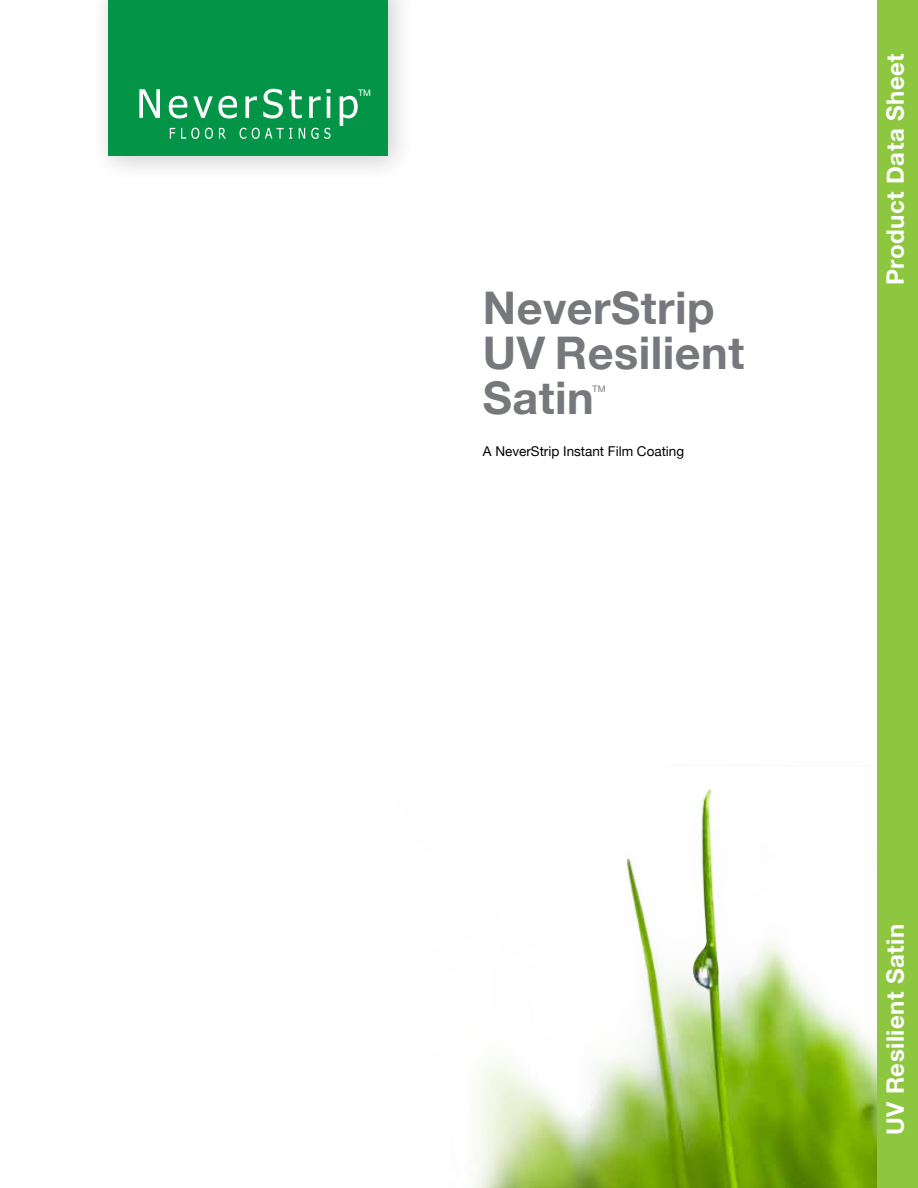
<style>
.page{position:relative;width:918px;height:1188px;background:#fff}
.page>*{position:absolute;margin:0;border:0;box-sizing:border-box;transform-origin:0 0}
.t1{font:700 45px/45px "Helvetica Neue";letter-spacing:.01em;color:#77787b}
.t2{font:700 24px "Helvetica Neue";letter-spacing:.02em;color:#fff}
.t3{font:13.5px "Helvetica Neue";color:#000}
.t4{font:9px "Helvetica Neue";color:#77787b}
.t5{font:9px "Helvetica Neue";color:#fff}
</style>
<div class="page">
<img style="left:474px;top:789px;width:403px;height:399px">
<div style="left:878px;top:0;width:40px;height:1188px;background:#8dc63f"></div>
<div style="left:90px;top:0;width:325px;height:183px;background:#000;opacity:.2"></div>
<div style="left:108px;top:0;width:280px;height:155px;background:#039447"></div>
<svg style="left:139px;top:89px;width:21px;height:29px"></svg>
<svg style="left:169px;top:96px;width:18px;height:22px"></svg>
<svg style="left:193px;top:96px;width:44px;height:22px"></svg>
<svg style="left:245px;top:96px;width:12px;height:22px"></svg>
<svg style="left:263px;top:89px;width:20px;height:30px"></svg>
<svg style="left:289px;top:90px;width:13px;height:28px"></svg>
<svg style="left:309px;top:89px;width:22px;height:29px"></svg>
<hr style="left:327px;top:96px;width:3px;height:22px;background:#fff">
<svg style="left:340px;top:96px;width:18px;height:30px"></svg>
<svg style="left:170px;top:128px;width:5px;height:11px"></svg>
<svg style="left:181px;top:128px;width:18px;height:11px"></svg>
<svg style="left:205px;top:128px;width:8px;height:11px"></svg>
<svg style="left:219px;top:128px;width:7px;height:11px"></svg>
<svg style="left:240px;top:128px;width:6px;height:11px"></svg>
<svg style="left:252px;top:128px;width:40px;height:11px"></svg>
<svg style="left:299px;top:128px;width:6px;height:11px"></svg>
<svg style="left:311px;top:128px;width:19px;height:11px"></svg>
<p class="t5" style="left:358px;top:86px;width:15px">TM</p>
<h1 class="t1" style="left:483px;top:287px;width:263px">NeverStrip<br>UV Resilient<br>Satin</h1>
<p class="t4" style="left:593px;top:382px;width:15px">TM</p>
<p class="t3" style="left:483px;top:442px;width:203px">A NeverStrip Instant Film Coating</p>
<p class="t2" style="left:876px;top:285px;width:233px;rotate:-90deg">Product Data Sheet</p>
<p class="t2" style="left:877px;top:1135px;width:213px;rotate:-90deg">UV Resilient Satin</p>
</div>
